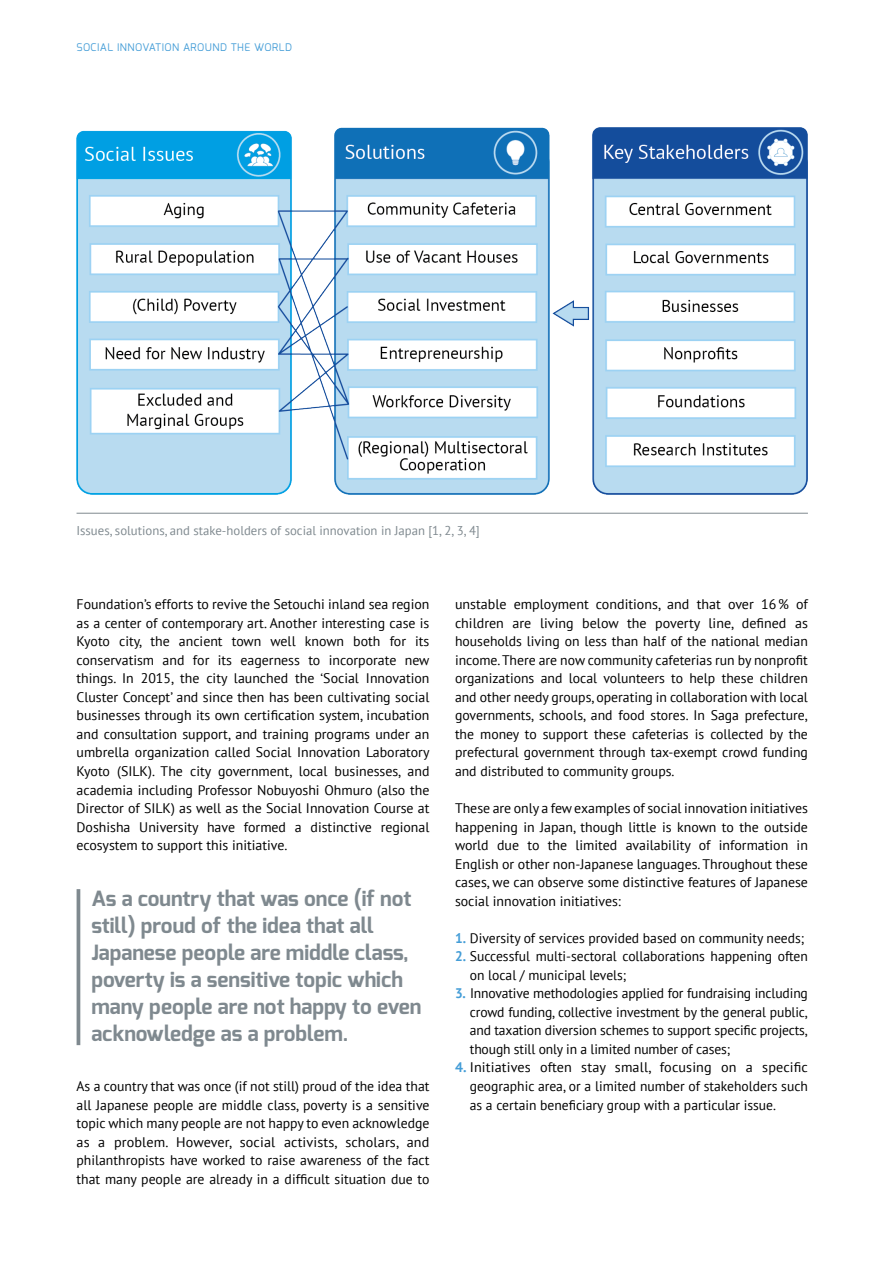
<style>
.page{position:relative;width:893px;height:1263px;background:#fff}
.page>*{position:absolute;margin:0;border:0;box-sizing:border-box;transform-origin:0 0}
.t1{font:700 21px/27px "Exo";color:#7f898f}
.t2{font:13.8px/18.5px "PT Sans";color:#000;text-align:justify}
.t3{font:12.75px "PT Sans";color:#7f898f}
.t4{font:10.5px "Exo";letter-spacing:.05em;color:#449dd7}
.s1{font-weight:700;color:#449dd7}
</style>
<div class="page">
<hr style="left:77px;top:889px;width:3px;height:156px;background:#7f898f">
<img style="left:77px;top:128px;width:731px;height:367px">
<hr style="left:77px;top:513px;width:731px;height:1px;background:#7f898f">
<p class="t4" style="left:77px;top:40px;width:217px">SOCIAL INNOVATION AROUND THE WORLD</p>
<p class="t3" style="left:77px;top:522px;width:405px">Issues, solutions, and stake-holders of social innovation in Japan [1, 2, 3, 4]</p>
<p class="t2" style="left:77px;top:595px;width:354px">Foundation’s efforts to revive the Setouchi inland sea region as a center of contemporary art. Another interesting case is Kyoto city, the ancient town well known both for its conservatism and for its eagerness to incorporate new things. In 2015, the city launched the ‘Social Innovation Cluster Concept’ and since then has been cultivating social businesses through its own certification system, incubation and consultation support, and training programs under an umbrella organization called Social Innovation Laboratory Kyoto (SILK). The city government, local businesses, and academia including Professor Nobuyoshi Ohmuro (also the Director of SILK) as well as the Social Innovation Course at Doshisha University have formed a distinctive regional ecosystem to support this initiative.</p>
<h1 class="t1" style="left:91px;top:885px;width:331px">As a country that was once (if not still) proud of the idea that all<br>Japanese people are middle class, poverty is a sensitive topic which many people are not happy to even acknowledge as a problem.</h1>
<p class="t2" style="left:77px;top:1076px;width:354px">As a country that was once (if not still) proud of the idea that all Japanese people are middle class, poverty is a sensitive topic which many people are not happy to even acknowledge as a problem. However, social activists, scholars, and philanthropists have worked to raise awareness of the fact that many people are already in a difficult situation due to</p>
<p class="t2" style="left:455px;top:595px;width:354px">unstable employment conditions, and that over 16% of children are living below the poverty line, defined as households living on less than half of the national median income. There are now community cafeterias run by nonprofit organizations and local volunteers to help these children and other needy groups, operating in collaboration with local governments, schools, and food stores. In Saga prefecture, the money to support these cafeterias is collected by the prefectural government through tax-exempt crowd funding and distributed to community groups.</p>
<p class="t2" style="left:455px;top:799px;width:354px">These are only a few examples of social innovation initiatives happening in Japan, though little is known to the outside world due to the limited availability of information in English or other non-Japanese languages. Throughout these cases, we can observe some distinctive features of Japanese social innovation initiatives:</p>
<p class="t2" style="left:455px;top:928px;width:351px"><span class="s1">1.</span> Diversity of services provided based on community needs;</p>
<p class="t2" style="left:470px;top:947px;width:340px;text-indent:-15px"><span class="s1">2.</span> Successful multi-sectoral collaborations happening often on local / municipal levels;</p>
<p class="t2" style="left:470px;top:984px;width:340px;text-indent:-15px"><span class="s1">3.</span> Innovative methodologies applied for fundraising including crowd funding, collective investment by the general public, and taxation diversion schemes to support specific projects, though still only in a limited number of cases;</p>
<p class="t2" style="left:470px;top:1058px;width:340px;text-indent:-15px"><span class="s1">4.</span> Initiatives often stay small, focusing on a specific geographic area, or a limited number of stakeholders such as a certain beneficiary group with a particular issue.</p>
</div>
